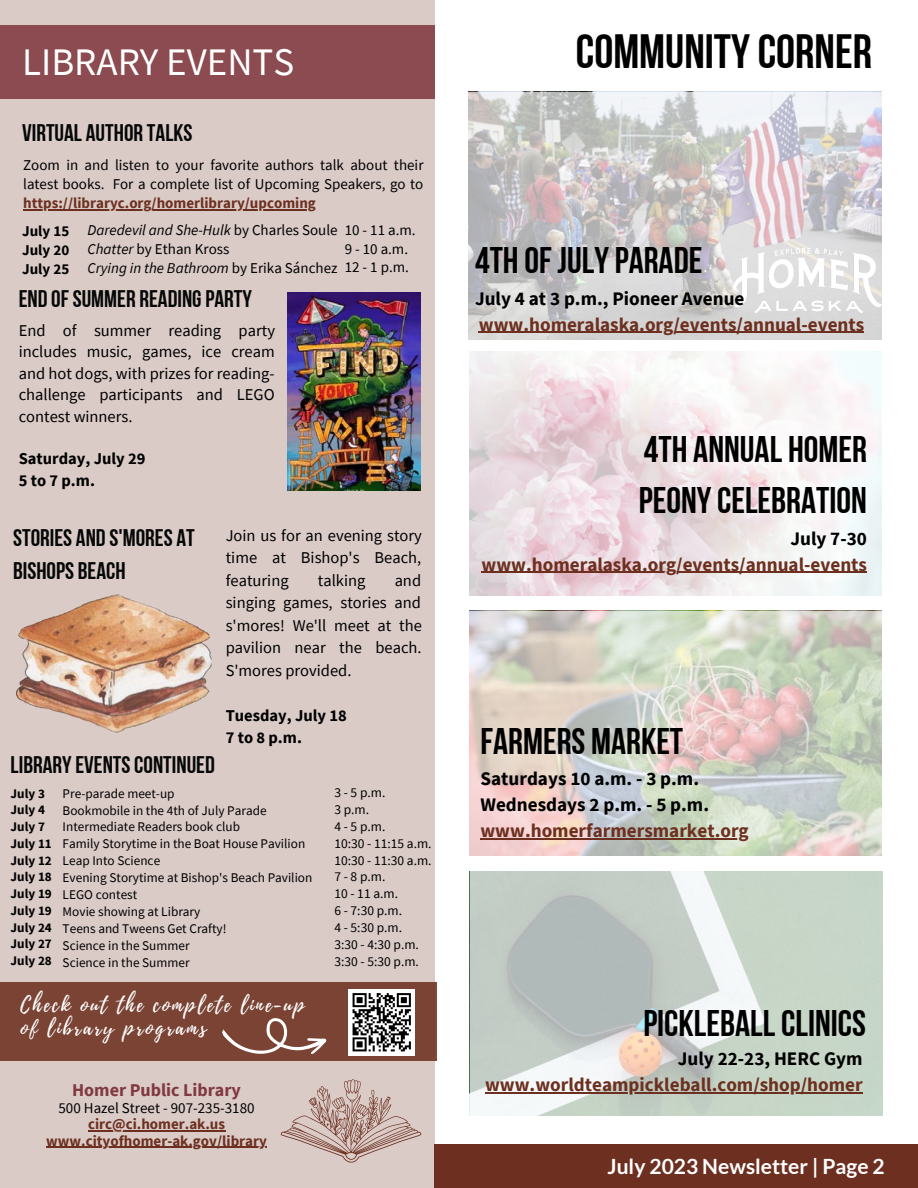
<style>
.page{position:relative;width:918px;height:1188px;background:#fff}
.page>*{position:absolute;margin:0;border:0;box-sizing:border-box;transform-origin:0 0}
.t1{font:48px "Bebas Neue Cyrillic";color:#000}
.t2{font:39px "Source Sans Pro";color:#fff}
.t3{font:37.05px/51.8px "Bebas Neue Cyrillic";color:#000}
.t4{font:24px/32.7px "Bebas Neue Cyrillic";color:#060707}
.t5{font:700 21px "Lato";color:#fff}
.t6{font:20.1px/23.7px "Playlist Script";letter-spacing:.115em;color:#fff}
.t7{font:700 19.2px/25.8px "Source Sans Pro";color:#6d3020;text-align:right}
.t8{font:700 19.2px "Source Sans Pro";color:#000}
.t9{font:700 18px "Source Sans Pro";color:#803940}
.t10{font:16.5px/22.5px "Source Sans Pro";color:#000;text-align:justify}
.t11{font:700 16.5px "Source Sans Pro";color:#000}
.t12{font:15px/19px "Source Sans Pro";color:#000;text-align:justify}
.t13{font:italic 15px "Source Sans Pro";color:#000}
.t14{font:700 15px "Source Sans Pro";color:#6d3020}
.t15{font:700 15px "Source Sans Pro";color:#000}
.t16{font:13.5px "Source Sans Pro";color:#000}
.t17{font:13.2px "Source Sans Pro";color:#000}
.t18{font:700 13.2px "Source Sans Pro";color:#000}
.s1{font-weight:700;color:#6d3020}
.s2{font-style:normal}
.s3{font-style:italic}
.s4{color:#000}
</style>
<div class="page">
<div style="left:0;top:0;width:435px;height:1188px;background:#dacbc7"></div>
<div style="left:0;top:982px;width:436px;height:78px;background:#7a4334"></div>
<div style="left:349px;top:989px;width:66px;height:66px;background:#fff"></div>
<svg style="left:352px;top:993px;width:59px;height:59px"></svg>
<svg style="left:221px;top:1018px;width:108px;height:43px"></svg>
<div style="left:0;top:25px;width:435px;height:73px;background:#8b4b50"></div>
<svg style="left:281px;top:1079px;width:140px;height:84px"></svg>
<div style="left:435px;top:1144px;width:483px;height:44px;background:#6d3020"></div>
<svg style="left:470px;top:351px;width:412px;height:245px"></svg>
<hr style="left:482px;top:572px;width:385px;height:1px;background:#6d3020">
<svg style="left:470px;top:611px;width:412px;height:245px;background:#d4d1c6"></svg>
<hr style="left:480px;top:838px;width:269px;height:1px;background:#6d3020">
<svg style="left:468px;top:92px;width:413px;height:248px;background:#d0ccce"></svg>
<img style="left:734px;top:249px;width:147px;height:64px">
<hr style="left:479px;top:332px;width:385px;height:1px;background:#6d3020">
<img style="left:288px;top:293px;width:133px;height:198px">
<img style="left:17px;top:594px;width:195px;height:138px">
<svg style="left:470px;top:871px;width:413px;height:245px;background:#c8d2ca"></svg>
<hr style="left:485px;top:1092px;width:378px;height:2px;background:#6d3020">
<hr style="left:88px;top:1130px;width:137px;height:2px;background:#6d3020">
<hr style="left:46px;top:1147px;width:221px;height:1px;background:#6d3020">
<hr style="left:23px;top:209px;width:293px;height:1px;background:#6d3020">
<p class="t2" style="left:22px;top:36px;width:274px">LIBRARY EVENTS</p>
<p class="t4" style="left:22px;top:118px;width:172px">VIRTUAL AUTHOR TALKS</p>
<p class="t12" style="left:23px;top:155px;width:402px">Zoom in and listen to your favorite authors talk about their latest books. For a complete list of Upcoming Speakers, go to <span class="s1">https://libraryc.org/homerlibrary/upcoming</span></p>
<p class="t15" style="left:22px;top:221px;width:49px">July 15</p>
<p class="t15" style="left:22px;top:240px;width:49px">July 20</p>
<p class="t15" style="left:22px;top:259px;width:49px">July 25</p>
<p class="t13" style="left:88px;top:220px;width:252px">Daredevil and She-Hulk <span class="s2">by Charles Soule</span></p>
<p class="t12" style="left:88px;top:239px;width:143px"><span class="s3">Chatter</span> by Ethan Kross</p>
<p class="t13" style="left:88px;top:258px;width:251px">Crying in the Bathroom <span class="s2">by Erika Sánchez</span></p>
<p class="t12" style="left:345px;top:220px;width:72px">10 - 11 a.m.</p>
<p class="t12" style="left:345px;top:239px;width:65px">9 - 10 a.m.</p>
<p class="t12" style="left:345px;top:257px;width:66px">12 - 1 p.m.</p>
<p class="t4" style="left:19px;top:284px;width:235px">END OF SUMMER READING PARTY</p>
<p class="t10" style="left:19px;top:319px;width:258px;line-height:21.3px">End of summer reading party includes music, games, ice cream and hot dogs, with prizes for reading&shy;challenge participants and LEGO contest winners.</p>
<p class="t11" style="left:19px;top:448px;width:128px">Saturday, July 29</p>
<p class="t11" style="left:19px;top:469px;width:78px">5 to 7 p.m.</p>
<p class="t10" style="left:226px;top:524px;width:198px">Join us for an evening story time at Bishop's Beach, featuring</p>
<p class="t4" style="left:13px;top:524px;width:183px">STORIES AND S'MORES AT<br>BISHOPS BEACH</p>
<p class="t10" style="left:226px;top:569px;width:198px;text-indent:169px">and singing games, stories and s'mores! We'll meet at the pavilion near the beach.<br>S'mores provided.</p>
<p class="t11" style="left:226px;top:704px;width:123px">Tuesday, July 18</p>
<p class="t11" style="left:226px;top:727px;width:78px">7 to 8 p.m.</p>
<p class="t10" style="left:318px;top:569px;width:49px">talking</p>
<p class="t4" style="left:11px;top:751px;width:206px">LIBRARY EVENTS CONTINUED</p>
<p class="t18" style="left:11px;top:785px;width:36px">July 3</p>
<p class="t18" style="left:11px;top:801px;width:36px">July 4</p>
<p class="t18" style="left:11px;top:818px;width:36px">July 7</p>
<p class="t18" style="left:11px;top:835px;width:43px">July 11</p>
<p class="t18" style="left:11px;top:852px;width:43px">July 12</p>
<p class="t18" style="left:11px;top:868px;width:43px">July 18</p>
<p class="t18" style="left:11px;top:885px;width:43px">July 19</p>
<p class="t18" style="left:11px;top:902px;width:43px">July 19</p>
<p class="t18" style="left:11px;top:919px;width:43px">July 24</p>
<p class="t18" style="left:11px;top:935px;width:43px">July 27</p>
<p class="t18" style="left:11px;top:952px;width:43px">July 28</p>
<p class="t17" style="left:63px;top:785px;width:114px">Pre-parade meet-up</p>
<p class="t17" style="left:63px;top:802px;width:206px">Bookmobile in the 4th of July Parade</p>
<p class="t17" style="left:63px;top:819px;width:179px">Intermediate Readers book club</p>
<p class="t17" style="left:63px;top:835px;width:244px">Family Storytime in the Boat House Pavilion</p>
<p class="t17" style="left:63px;top:852px;width:99px">Leap Into Science</p>
<p class="t17" style="left:63px;top:869px;width:251px">Evening Storytime at Bishop's Beach Pavilion</p>
<p class="t17" style="left:63px;top:886px;width:76px">LEGO contest</p>
<p class="t17" style="left:63px;top:903px;width:139px">Movie showing at Library</p>
<p class="t17" style="left:63px;top:920px;width:166px">Teens and Tweens Get Crafty!</p>
<p class="t17" style="left:63px;top:937px;width:129px">Science in the Summer</p>
<p class="t17" style="left:63px;top:954px;width:129px">Science in the Summer</p>
<p class="t6" style="left:20px;top:993px;width:285px">Check out the complete line-up of library programs</p>
<p class="t9" style="left:72px;top:1078px;width:170px">Homer Public Library</p>
<p class="t12" style="left:59px;top:1098px;width:198px">500 Hazel Street - 907-235-3180</p>
<p class="t14" style="left:88px;top:1114px;width:139px">circ@ci.homer.ak.us</p>
<p class="t14" style="left:46px;top:1131px;width:222px">www.cityofhomer-ak.gov/library</p>
<p class="t16" style="left:334px;top:784px;width:53px">3 - 5 p.m.</p>
<p class="t16" style="left:334px;top:801px;width:36px">3 p.m.</p>
<p class="t16" style="left:334px;top:818px;width:53px">4 - 5 p.m.</p>
<p class="t16" style="left:334px;top:834px;width:99px">10:30 - 11:15 a.m.</p>
<p class="t16" style="left:334px;top:851px;width:99px">10:30 - 11:30 a.m.</p>
<p class="t16" style="left:334px;top:868px;width:53px">7 - 8 p.m.</p>
<p class="t16" style="left:334px;top:885px;width:65px">10 - 11 a.m.</p>
<p class="t16" style="left:334px;top:902px;width:69px">6 - 7:30 p.m.</p>
<p class="t16" style="left:334px;top:919px;width:69px">4 - 5:30 p.m.</p>
<p class="t16" style="left:334px;top:936px;width:86px">3:30 - 4:30 p.m.</p>
<p class="t16" style="left:334px;top:952px;width:86px">3:30 - 5:30 p.m.</p>
<p class="t1" style="left:576px;top:32px;width:298px">COMMUNITY CORNER</p>
<p class="t3" style="left:475px;top:238px;width:229px">4TH OF JULY PARADE</p>
<p class="t8" style="left:475px;top:286px;width:271px">July 4 at 3 p.m., Pioneer Avenue</p>
<p class="t7" style="left:479px;top:311px;width:387px">www.homeralaska.org/events/annual-events</p>
<p class="t3" style="left:639px;top:427px;width:230px">4TH ANNUAL HOMER<br>PEONY CELEBRATION</p>
<p class="t7" style="left:482px;top:525px;width:387px"><span class="s4">July 7-30 </span>www.homeralaska.org/events/annual-events</p>
<p class="t3" style="left:480px;top:719px;width:204px">FARMERS MARKET</p>
<p class="t8" style="left:480px;top:766px;width:220px">Saturdays 10 a.m. - 3 p.m.</p>
<p class="t8" style="left:480px;top:792px;width:230px">Wednesdays 2 p.m. - 5 p.m.</p>
<p class="t7" style="left:480px;top:817px;width:270px">www.homerfarmersmarket.org</p>
<p class="t3" style="left:643px;top:1001px;width:224px">PICKLEBALL CLINICS</p>
<p class="t8" style="left:678px;top:1047px;width:186px">July 22-23, HERC Gym</p>
<p class="t7" style="left:485px;top:1072px;width:379px">www.worldteampickleball.com/shop/homer</p>
<p class="t5" style="left:608px;top:1153px;width:279px">July 2023 Newsletter | Page 2</p>
</div>
